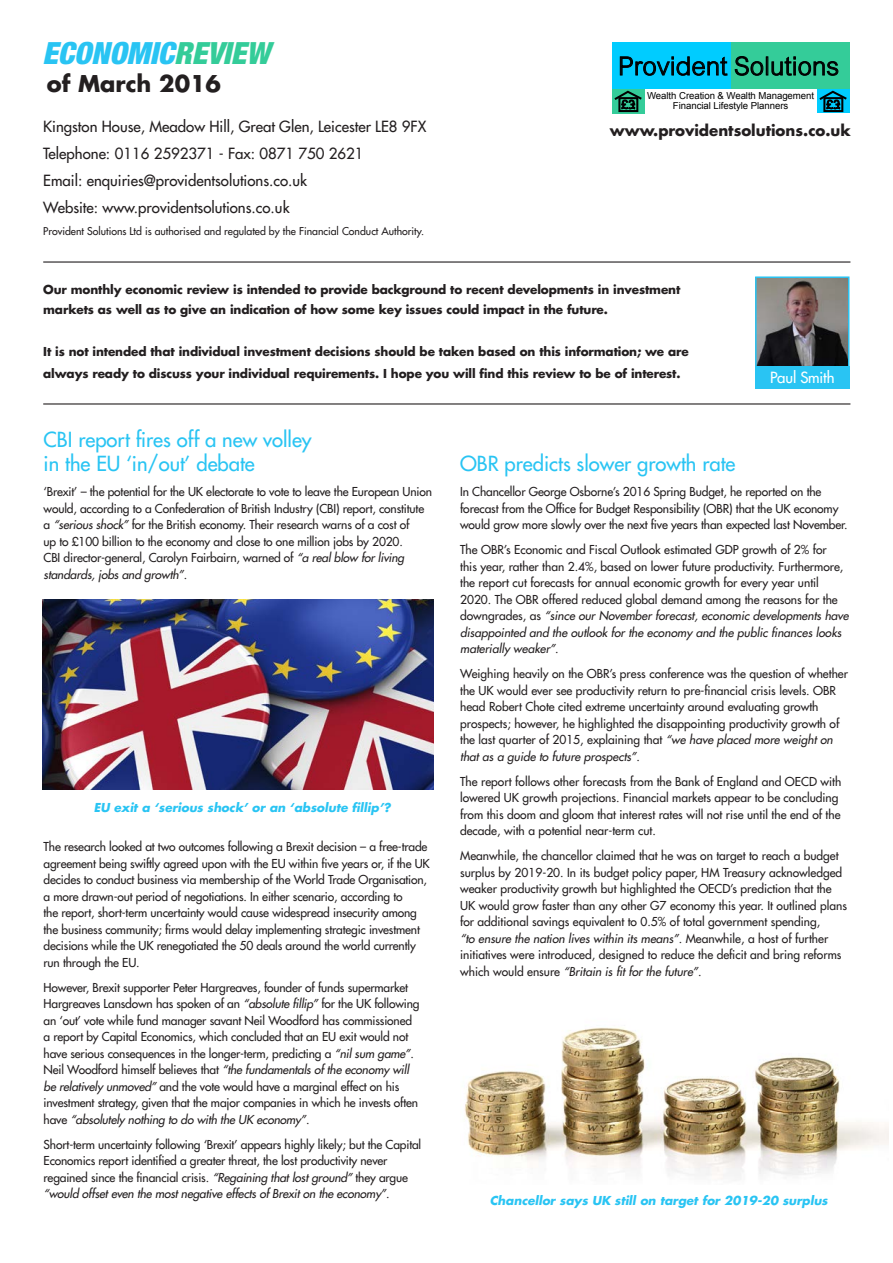
<style>
.page{position:relative;width:893px;height:1263px;background:#fff}
.page>*{position:absolute;margin:0;border:0;box-sizing:border-box;transform-origin:0 0}
.t1{font:italic 900 condensed 30.6px "Helvetica Neue LT Std";color:#29c4f3}
.t2{font:27.3px "Arial Lgt";letter-spacing:.01em;color:#000}
.t3{font:700 22.5px "Futura LT";color:#231f20}
.t4{font:20.25px/24.3px "Futura LT";color:#29c4f3}
.t5{font:15px/27px "Futura LT";color:#231f20}
.t6{font:700 15px "Futura LT";color:#231f20}
.t7{font:15px "Futura LT";letter-spacing:-.01em;color:#fff}
.t8{font:12px/16.5px "Futura LT";letter-spacing:-.01em;color:#231f20}
.t9{font:700 12px/19.5px "Futura LT";letter-spacing:-.01em;color:#231f20}
.t10{font:italic 700 12px "Futura LT";color:#29c4f3}
.t11{font:12px "Arial";color:#000}
.t12{font:10.5px "Futura LT";color:#231f20}
.t13{font:9.6px/9.6px "Arial";letter-spacing:-.005em;color:#000;text-align:center}
.s1{color:#34cc99}
.s2{font-style:italic}
</style>
<div class="page">
<img style="left:758px;top:279px;width:88px;height:87px">
<div style="left:755px;top:276px;width:94px;height:110px;border:2px solid #29c4f3"></div>
<div style="left:817px;top:89px;width:32px;height:24px;background:#0cf"></div>
<div style="left:612px;top:89px;width:32px;height:24px;background:#34cc99"></div>
<div style="left:612px;top:43px;width:118px;height:46px;background:#0cf"></div>
<div style="left:730px;top:43px;width:119px;height:46px;background:#34cc99"></div>
<svg style="left:619px;top:56px;width:109px;height:20px"></svg>
<svg style="left:734px;top:56px;width:30px;height:20px"></svg>
<div style="left:766px;top:56px;width:2px;height:20px;border:1px solid #000"></div>
<svg style="left:771px;top:56px;width:68px;height:20px"></svg>
<div style="left:823px;top:97px;width:20px;height:15px;border:2px solid #000"></div>
<div style="left:618px;top:97px;width:20px;height:15px;border:2px solid #000"></div>
<hr style="left:43px;top:403px;width:807px;height:1px;background:#231f20">
<hr style="left:43px;top:261px;width:807px;height:2px;background:#231f20">
<div style="left:755px;top:366px;width:94px;height:23px;background:#29c4f3"></div>
<img style="left:43px;top:600px;width:391px;height:190px">
<img style="left:464px;top:1027px;width:425px;height:152px">
<svg style="left:614px;top:90px;width:28px;height:20px"></svg>
<svg style="left:819px;top:90px;width:28px;height:20px"></svg>
<h1 class="t1" style="left:43px;top:35px;width:229px">ECONOMIC<span class="s1">REVIEW</span></h1>
<h3 class="t3" style="left:47px;top:69px;width:176px">of March 2016</h3>
<p class="t5" style="left:43px;top:112px;width:385px">Kingston House, Meadow Hill, Great Glen, Leicester LE8 9FX Telephone: 0116 2592371 - Fax: 0871 750 2621<br>Email: enquiries@providentsolutions.co.uk<br>Website: www.providentsolutions.co.uk</p>
<p class="t12" style="left:43px;top:224px;width:382px">Provident Solutions Ltd is authorised and regulated by the Financial Conduct Authority.</p>
<h2 class="t2" style="left:618px;top:50px;width:223px">Provident Solutions</h2>
<p class="t11" style="left:621px;top:98px;width:8px">£</p>
<p class="t11" style="left:826px;top:98px;width:8px">£</p>
<p class="t6" style="left:610px;top:120px;width:243px">www.providentsolutions.co.uk</p>
<p class="t13" style="left:647px;top:91px;width:168px">Wealth Creation &amp; Wealth Management<br>Financial Lifestyle Planners</p>
<p class="t9" style="left:43px;top:280px;width:639px">Our monthly economic review is intended to provide background to recent developments in investment markets as well as to give an indication of how some key issues could impact in the future.</p>
<p class="t9" style="left:43px;top:340px;width:647px;line-height:22.5px">It is not intended that individual investment decisions should be taken based on this information; we are always ready to discuss your individual requirements. I hope you will find this review to be of interest.</p>
<p class="t7" style="left:770px;top:367px;width:66px">Paul Smith</p>
<h3 class="t4" style="left:44px;top:427px;width:270px">CBI report fires off a new volley in the EU ‘in/out’ debate</h3>
<p class="t8" style="left:44px;top:483px;width:390px">‘Brexit’ – the potential for the UK electorate to vote to leave the European Union would, according to a Confederation of British Industry (CBI) report, constitute a <span class="s2">“serious shock”</span> for the British economy. Their research warns of a cost of<br>up to £100 billion to the economy and close to one million jobs by 2020.<br>CBI director-general, Carolyn Fairbairn, warned of <span class="s2">“a real blow for living standards, jobs and growth”</span>.</p>
<p class="t10" style="left:94px;top:800px;width:298px">EU exit a ‘serious shock’ or an ‘absolute fillip’?</p>
<p class="t8" style="left:44px;top:838px;width:388px">The research looked at two outcomes following a Brexit decision – a free-trade agreement being swiftly agreed upon with the EU within five years or, if the UK decides to conduct business via membership of the World Trade Organisation, a more drawn-out period of negotiations. In either scenario, according to<br>the report, short-term uncertainty would cause widespread insecurity among the business community; firms would delay implementing strategic investment decisions while the UK renegotiated the 50 deals around the world currently run through the EU.</p>
<p class="t8" style="left:44px;top:979px;width:377px">However, Brexit supporter Peter Hargreaves, founder of funds supermarket Hargreaves Lansdown has spoken of an <span class="s2">“absolute fillip”</span> for the UK following an ‘out’ vote while fund manager savant Neil Woodford has commissioned a report by Capital Economics, which concluded that an EU exit would not have serious consequences in the longer-term, predicting a <span class="s2">“nil sum game”</span>.<br>Neil Woodford himself believes that <span class="s2">“the fundamentals of the economy will be relatively unmoved”</span> and the vote would have a marginal effect on his investment strategy, given that the major companies in which he invests often have <span class="s2">“absolutely nothing to do with the UK economy”</span>.</p>
<p class="t8" style="left:44px;top:1136px;width:379px">Short-term uncertainty following ‘Brexit’ appears highly likely; but the Capital Economics report identified a greater threat, the lost productivity never regained since the financial crisis. <span class="s2">“Regaining that lost ground”</span> they argue <span class="s2">“would offset even the most negative effects of Brexit on the economy”</span>.</p>
<h3 class="t4" style="left:460px;top:451px;width:277px">OBR predicts slower growth rate</h3>
<p class="t8" style="left:460px;top:483px;width:389px">In Chancellor George Osborne’s 2016 Spring Budget, he reported on the forecast from the Office for Budget Responsibility (OBR) that the UK economy would grow more slowly over the next five years than expected last November.</p>
<p class="t8" style="left:460px;top:541px;width:390px">The OBR’s Economic and Fiscal Outlook estimated GDP growth of 2% for<br>this year, rather than 2.4%, based on lower future productivity. Furthermore, the report cut forecasts for annual economic growth for every year until 2020. The OBR offered reduced global demand among the reasons for the downgrades, as <span class="s2">“since our November forecast, economic developments have disappointed and the outlook for the economy and the public finances looks materially weaker”</span>.</p>
<p class="t8" style="left:460px;top:665px;width:389px">Weighing heavily on the OBR’s press conference was the question of whether the UK would ever see productivity return to pre-financial crisis levels. OBR head Robert Chote cited extreme uncertainty around evaluating growth prospects; however, he highlighted the disappointing productivity growth of the last quarter of 2015, explaining that <span class="s2">“we have placed more weight on that as a guide to future prospects”</span>.</p>
<p class="t8" style="left:460px;top:773px;width:383px">The report follows other forecasts from the Bank of England and OECD with lowered UK growth projections. Financial markets appear to be concluding from this doom and gloom that interest rates will not rise until the end of the decade, with a potential near-term cut.</p>
<p class="t8" style="left:460px;top:847px;width:388px">Meanwhile, the chancellor claimed that he was on target to reach a budget surplus by 2019-20. In its budget policy paper, HM Treasury acknowledged weaker productivity growth but highlighted the OECD’s prediction that the UK would grow faster than any other G7 economy this year. It outlined plans for additional savings equivalent to 0.5% of total government spending,<br><span class="s2">“to ensure the nation lives within its means”</span>. Meanwhile, a host of further initiatives were introduced, designed to reduce the deficit and bring reforms which would ensure <span class="s2">“Britain is fit for the future”</span>.</p>
<p class="t10" style="left:490px;top:1192px;width:340px">Chancellor says UK still on target for 2019-20 surplus</p>
</div>
